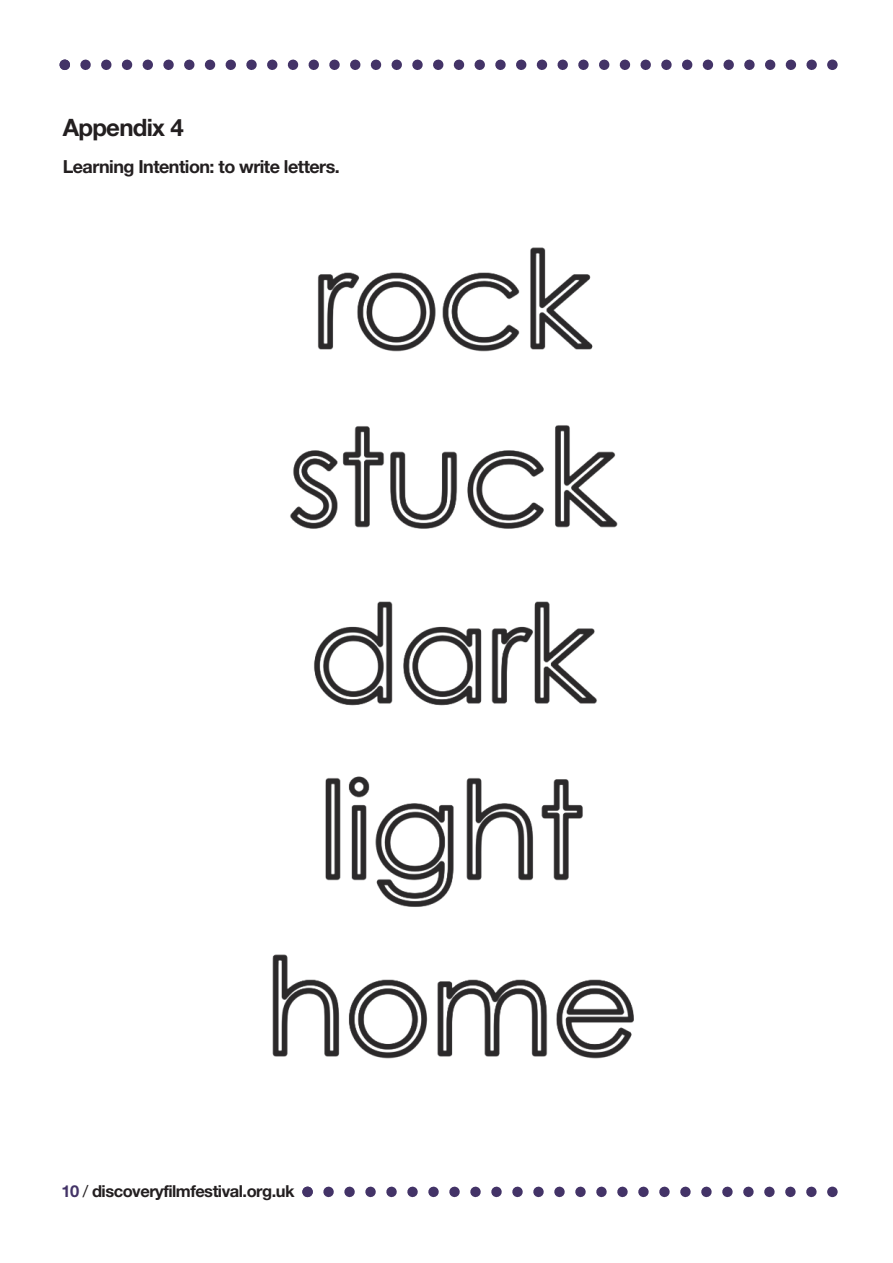
<style>
.page{position:relative;width:893px;height:1263px;background:#fff}
.page>*{position:absolute;margin:0;border:0;box-sizing:border-box;transform-origin:0 0}
.t1{font:700 24px "Helvetica Neue";letter-spacing:-.03em;color:#231f20}
.t2{font:700 18px "Helvetica Neue";letter-spacing:-.03em;color:#231f20}
.t3{font:700 16.5px "Helvetica Neue";letter-spacing:-.03em;color:#231f20}
.s1{color:#433367}
.s2{font-weight:400}
</style>
<div class="page">
<svg style="left:302px;top:1186px;width:536px;height:11px"></svg>
<svg style="left:60px;top:60px;width:778px;height:10px"></svg>
<img style="left:272px;top:247px;width:362px;height:812px">
<h1 class="t1" style="left:63px;top:119px;width:123px">Appendix 4</h1>
<p class="t2" style="left:63px;top:160px;width:279px">Learning Intention: to write letters.</p>
<p class="t3" style="left:61px;top:1185px;width:235px"><span class="s1">10</span> <span class="s2">/</span> discoveryfilmfestival.org.uk</p>
</div>
